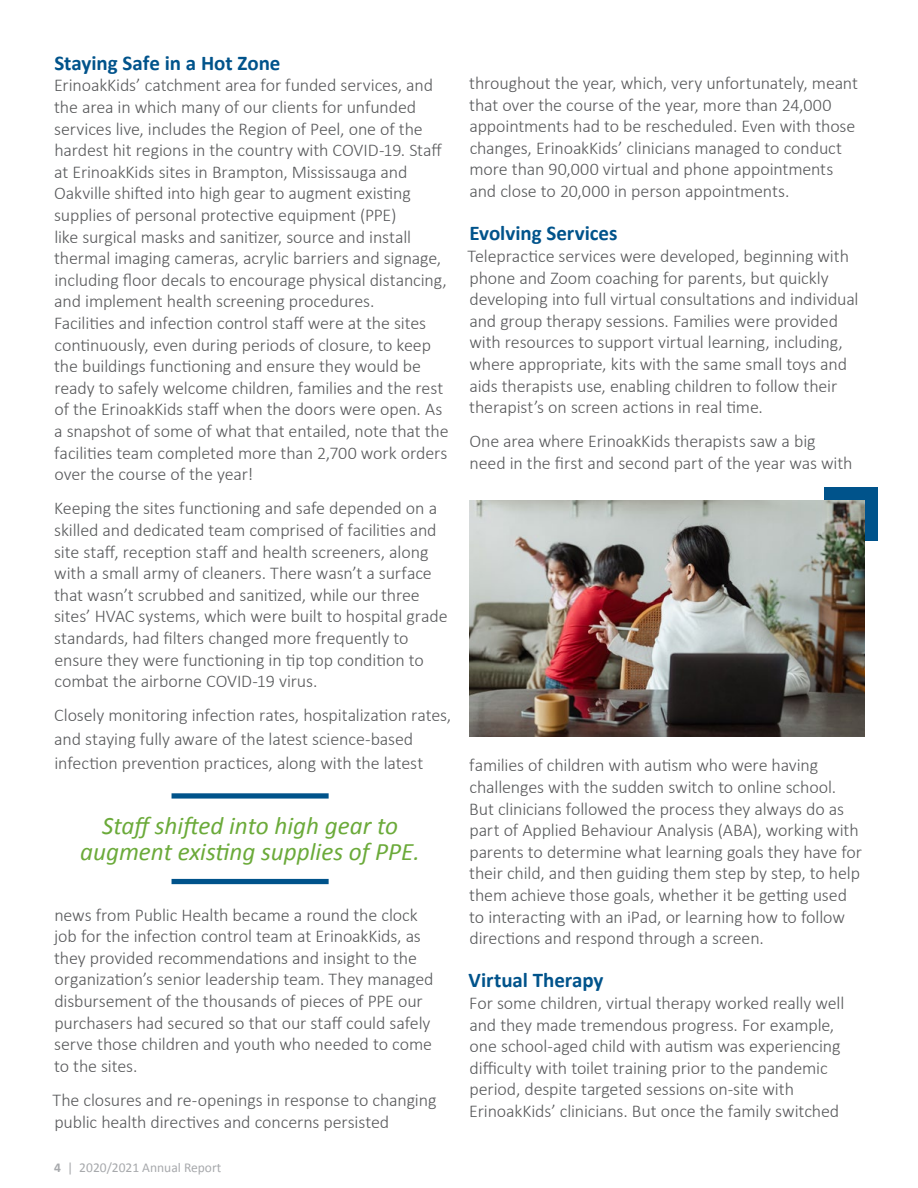
<style>
.page{position:relative;width:918px;height:1188px;background:#fff}
.page>*{position:absolute;margin:0;border:0;box-sizing:border-box;transform-origin:0 0}
.t1{font:italic 25.2px/25.2px "Calibri";color:#6baa3a;text-align:center}
.t2{font:700 21px "Calibri";letter-spacing:-.005em;color:#00538b}
.t3{font:300 18px/21.6px "Calibri";letter-spacing:-.01em;color:#58595b}
.t4{font:13.5px "Calibri";color:#a7a9ac}
.s1{font-weight:700}
</style>
<div class="page">
<div style="left:172px;top:879px;width:157px;height:5px;background:#00538b"></div>
<div style="left:172px;top:793px;width:157px;height:6px;background:#00538b"></div>
<div style="left:824px;top:487px;width:54px;height:54px;background:#00538b"></div>
<img style="left:469px;top:501px;width:395px;height:236px">
<p class="t2" style="left:54px;top:48px;width:228px">Staying Safe in a Hot Zone</p>
<p class="t3" style="left:54px;top:74px;width:381px">ErinoakKids’ catchment area for funded services, and</p>
<p class="t3" style="left:54px;top:96px;width:370px">the area in which many of our clients for unfunded services live, includes the Region of Peel, one of the</p>
<p class="t3" style="left:54px;top:139px;width:389px">hardest hit regions in the country with COVID-19. Staff at ErinoakKids sites in Brampton, Mississauga and Oakville shifted into high gear to augment existing supplies of personal protective equipment (PPE)<br>like surgical masks and sanitizer, source and install</p>
<p class="t3" style="left:54px;top:247px;width:388px">thermal imaging cameras, acrylic barriers and signage,</p>
<p class="t3" style="left:55px;top:269px;width:394px">including floor decals to encourage physical distancing,</p>
<p class="t3" style="left:54px;top:290px;width:322px">and implement health screening procedures.</p>
<p class="t3" style="left:54px;top:312px;width:378px">Facilities and infection control staff were at the sites continuously, even during periods of closure, to keep the buildings functioning and ensure they would be</p>
<p class="t3" style="left:54px;top:377px;width:390px">ready to safely welcome children, families and the rest</p>
<p class="t3" style="left:55px;top:398px;width:389px">of the ErinoakKids staff when the doors were open. As</p>
<p class="t3" style="left:54px;top:420px;width:396px">a snapshot of some of what that entailed, note that the</p>
<p class="t3" style="left:54px;top:442px;width:395px">facilities team completed more than 2,700 work orders</p>
<p class="t3" style="left:55px;top:463px;width:200px">over the course of the year!</p>
<p class="t3" style="left:54px;top:497px;width:395px">Keeping the sites functioning and safe depended on a skilled and dedicated team comprised of facilities and site staff, reception staff and health screeners, along with a small army of cleaners. There wasn’t a surface that wasn’t scrubbed and sanitized, while our three sites’ HVAC systems, which were built to hospital grade standards, had filters changed more frequently to ensure they were functioning in tip top condition to</p>
<p class="t3" style="left:55px;top:670px;width:264px">combat the airborne COVID-19 virus.</p>
<p class="t3" style="left:54px;top:703px;width:399px;line-height:24px">Closely monitoring infection rates, hospitalization rates, and staying fully aware of the latest science-based</p>
<p class="t3" style="left:55px;top:752px;width:370px">infection prevention practices, along with the latest</p>
<p class="t1" style="left:80px;top:812px;width:341px">Staff shifted into high gear to augment existing supplies of PPE.</p>
<p class="t3" style="left:54px;top:904px;width:365px">news from Public Health became a round the clock</p>
<p class="t3" style="left:54px;top:925px;width:381px">job for the infection control team at ErinoakKids, as they provided recommendations and insight to the organization’s senior leadership team. They managed disbursement of the thousands of pieces of PPE our purchasers had secured so that our staff could safely</p>
<p class="t3" style="left:54px;top:1033px;width:379px">serve those children and youth who needed to come to the sites.</p>
<p class="t3" style="left:53px;top:1089px;width:385px">The closures and re-openings in response to changing</p>
<p class="t3" style="left:54px;top:1111px;width:336px">public health directives and concerns persisted</p>
<p class="t4" style="left:54px;top:1158px;width:169px"><span class="s1">4</span> | 2020/2021 Annual Report</p>
<p class="t3" style="left:469px;top:72px;width:390px">throughout the year, which, very unfortunately, meant</p>
<p class="t3" style="left:469px;top:94px;width:388px">that over the course of the year, more than 24,000 appointments had to be rescheduled. Even with those changes, ErinoakKids’ clinicians managed to conduct more than 90,000 virtual and phone appointments and close to 20,000 in person appointments.</p>
<p class="t2" style="left:469px;top:218px;width:150px">Evolving Services</p>
<p class="t3" style="left:468px;top:245px;width:383px">Telepractice services were developed, beginning with</p>
<p class="t3" style="left:469px;top:267px;width:361px">phone and Zoom coaching for parents, but quickly</p>
<p class="t3" style="left:470px;top:288px;width:391px">developing into full virtual consultations and individual</p>
<p class="t3" style="left:469px;top:310px;width:379px">and group therapy sessions. Families were provided with resources to support virtual learning, including, where appropriate, kits with the same small toys and aids therapists use, enabling children to follow their</p>
<p class="t3" style="left:469px;top:396px;width:295px">therapist’s on screen actions in real time.</p>
<p class="t3" style="left:469px;top:430px;width:385px">One area where ErinoakKids therapists saw a big need in the first and second part of the year was with</p>
<p class="t3" style="left:469px;top:754px;width:351px">families of children with autism who were having</p>
<p class="t3" style="left:469px;top:776px;width:394px">challenges with the sudden switch to online school.<br>But clinicians followed the process they always do as part of Applied Behaviour Analysis (ABA), working with parents to determine what learning goals they have for their child, and then guiding them step by step, to help</p>
<p class="t3" style="left:469px;top:884px;width:379px;text-align:justify">them achieve those goals, whether it be getting used to interacting with an iPad, or learning how to follow directions and respond through a screen.</p>
<p class="t2" style="left:469px;top:965px;width:137px">Virtual Therapy</p>
<p class="t3" style="left:469px;top:992px;width:377px">For some children, virtual therapy worked really well and they made tremendous progress. For example,</p>
<p class="t3" style="left:470px;top:1035px;width:373px">one school-aged child with autism was experiencing difficulty with toilet training prior to the pandemic</p>
<p class="t3" style="left:469px;top:1078px;width:326px">period, despite targeted sessions on-site with</p>
<p class="t3" style="left:469px;top:1100px;width:372px">ErinoakKids’ clinicians. But once the family switched</p>
</div>
